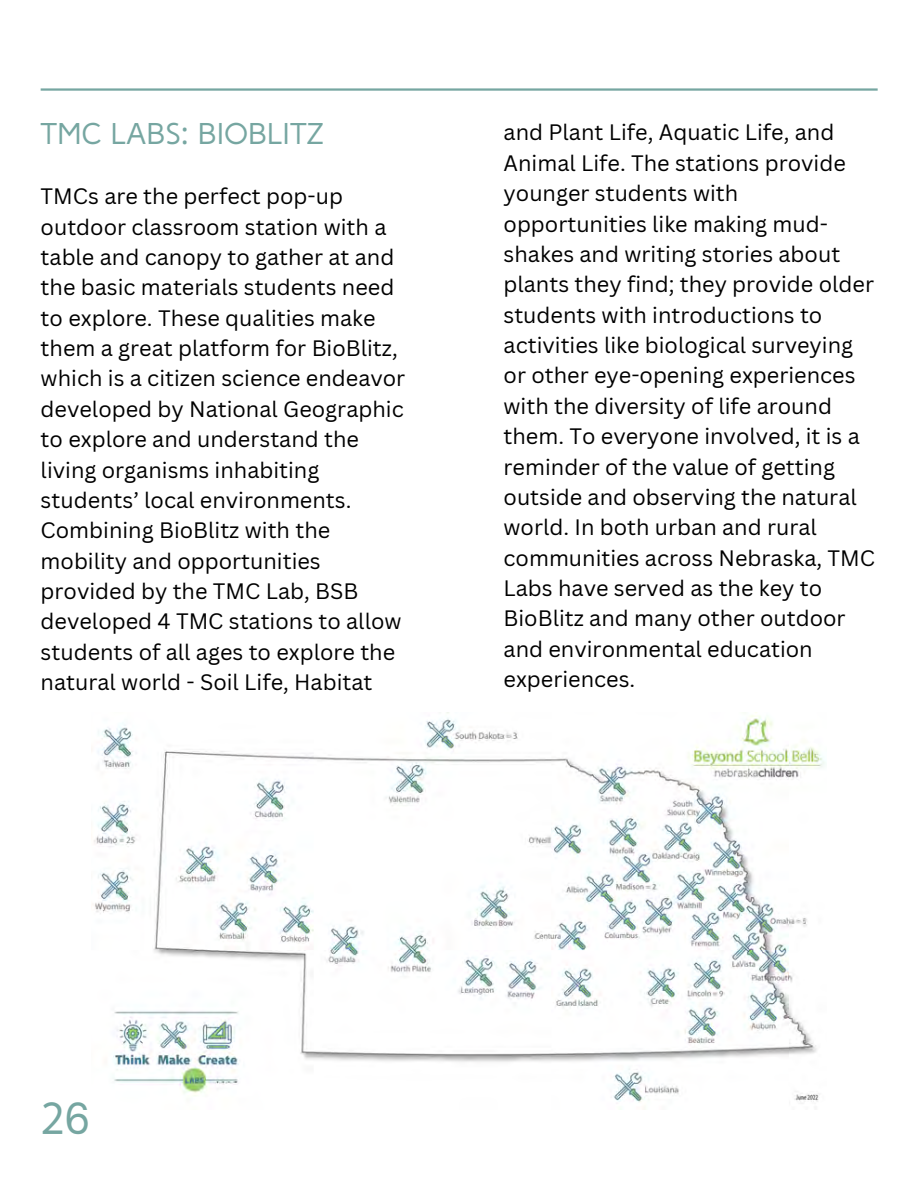
<style>
.page{position:relative;width:918px;height:1188px;background:#fff}
.page>*{position:absolute;margin:0;border:0;box-sizing:border-box;transform-origin:0 0}
.t1{font:45px "High Tide Sans";color:#76a6a1}
.t2{font:30px "High Tide Sans";color:#76a6a1}
.t3{font:21.75px/30.3px "Canva Sans";color:#000}
.s1{font-family:"Noto Sans"}
</style>
<div class="page">
<hr style="left:41px;top:88px;width:837px;height:3px;background:#76a6a1">
<img style="left:94px;top:713px;width:731px;height:391px">
<h2 class="t2" style="left:41px;top:122px;width:285px">TMC LABS<span class="s1">:</span> BIOBLITZ</h2>
<p class="t3" style="left:41px;top:181px;width:366px">TMCs are the perfect pop-up outdoor classroom station with a table and canopy to gather at and the basic materials students need to explore. These qualities make them a great platform for BioBlitz, which is a citizen science endeavor developed by National Geographic to explore and understand the living organisms inhabiting students’ local environments.<br>Combining BioBlitz with the mobility and opportunities provided by the TMC Lab, BSB developed 4 TMC stations to allow students of all ages to explore the natural world - Soil Life, Habitat</p>
<p class="t3" style="left:504px;top:117px;width:373px">and Plant Life, Aquatic Life, and<br>Animal Life. The stations provide younger students with opportunities like making mud&shy;shakes and writing stories about plants they find; they provide older students with introductions to activities like biological surveying or other eye-opening experiences with the diversity of life around them. To everyone involved, it is a reminder of the value of getting outside and observing the natural world. In both urban and rural communities across Nebraska, TMC<br>Labs have served as the key to<br>BioBlitz and many other outdoor and environmental education experiences.</p>
<h1 class="t1" style="left:41px;top:1101px;width:51px">26</h1>
</div>
